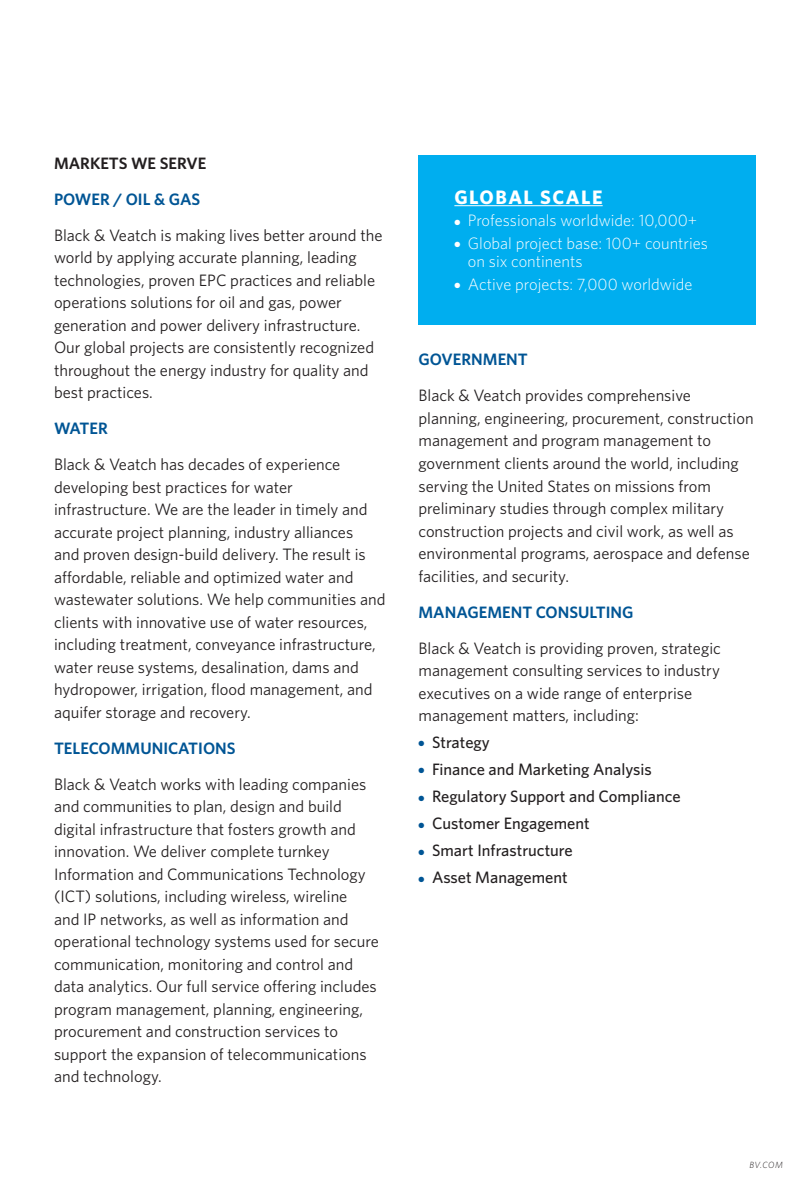
<style>
.page{position:relative;width:810px;height:1188px;background:#fff}
.page>*{position:absolute;margin:0;border:0;box-sizing:border-box;transform-origin:0 0}
.t1{font:700 19.5px "Whitney";letter-spacing:.08em;color:#fff}
.t2{font:16.5px/22.5px "Whitney";color:#231f20}
.t3{font:500 16.5px "Whitney";color:#231f20}
.t4{font:300 16.5px/18px "Whitney";color:#fff}
.t5{font:600 16.5px "Whitney";color:#005595}
.t6{font:600 16.5px "Whitney";color:#231f20}
.t7{font:italic 300 9px "Whitney";color:#231f20}
.s1{color:#005595}
</style>
<div class="page">
<div style="left:419px;top:156px;width:337px;height:169px;background:#00aeef"></div>
<hr style="left:454px;top:205px;width:149px;height:1px;background:#fff">
<p class="t6" style="left:54px;top:152px;width:154px">MARKETS WE SERVE</p>
<p class="t5" style="left:54px;top:188px;width:148px">POWER / OIL &amp; GAS</p>
<p class="t2" style="left:54px;top:223px;width:330px">Black &amp; Veatch is making lives better around the world by applying accurate planning, leading technologies, proven EPC practices and reliable operations solutions for oil and gas, power generation and power delivery infrastructure.<br>Our global projects are consistently recognized throughout the energy industry for quality and best practices.</p>
<p class="t5" style="left:54px;top:418px;width:55px">WATER</p>
<p class="t2" style="left:54px;top:453px;width:333px">Black &amp; Veatch has decades of experience developing best practices for water infrastructure. We are the leader in timely and accurate project planning, industry alliances<br>and proven design-build delivery. The result is affordable, reliable and optimized water and wastewater solutions. We help communities and clients with innovative use of water resources, including treatment, conveyance infrastructure, water reuse systems, desalination, dams and hydropower, irrigation, flood management, and aquifer storage and recovery.</p>
<p class="t5" style="left:54px;top:737px;width:183px">TELECOMMUNICATIONS</p>
<p class="t2" style="left:54px;top:772px;width:327px">Black &amp; Veatch works with leading companies and communities to plan, design and build digital infrastructure that fosters growth and innovation. We deliver complete turnkey Information and Communications Technology (ICT) solutions, including wireless, wireline<br>and IP networks, as well as information and operational technology systems used for secure communication, monitoring and control and data analytics. Our full service offering includes program management, planning, engineering, procurement and construction services to support the expansion of telecommunications and technology.</p>
<p class="t1" style="left:454px;top:184px;width:150px">GLOBAL SCALE</p>
<p class="t4" style="left:454px;top:211px;width:244px">● Professionals worldwide: 10,000+</p>
<p class="t4" style="left:468px;top:234px;width:242px;text-indent:-13px">● Global project base: 100+ countries on six continents</p>
<p class="t4" style="left:454px;top:274px;width:240px">● Active projects: 7,000 worldwide</p>
<p class="t5" style="left:419px;top:349px;width:111px">GOVERNMENT</p>
<p class="t2" style="left:419px;top:384px;width:337px">Black &amp; Veatch provides comprehensive planning, engineering, procurement, construction management and program management to government clients around the world, including serving the United States on missions from preliminary studies through complex military construction projects and civil work, as well as environmental programs, aerospace and defense facilities, and security.</p>
<p class="t5" style="left:419px;top:601px;width:217px">MANAGEMENT CONSULTING</p>
<p class="t2" style="left:419px;top:636px;width:304px">Black &amp; Veatch is providing proven, strategic management consulting services to industry executives on a wide range of enterprise management matters, including:</p>
<p class="t3" style="left:419px;top:731px;width:73px"><span class="s1">●</span> Strategy</p>
<p class="t3" style="left:419px;top:758px;width:235px"><span class="s1">●</span> Finance and Marketing Analysis</p>
<p class="t3" style="left:419px;top:785px;width:264px"><span class="s1">●</span> Regulatory Support and Compliance</p>
<p class="t3" style="left:419px;top:812px;width:173px"><span class="s1">●</span> Customer Engagement</p>
<p class="t3" style="left:419px;top:840px;width:156px"><span class="s1">●</span> Smart Infrastructure</p>
<p class="t3" style="left:419px;top:867px;width:151px"><span class="s1">●</span> Asset Management</p>
<p class="t7" style="left:749px;top:1159px;width:35px">BV.COM</p>
</div>
